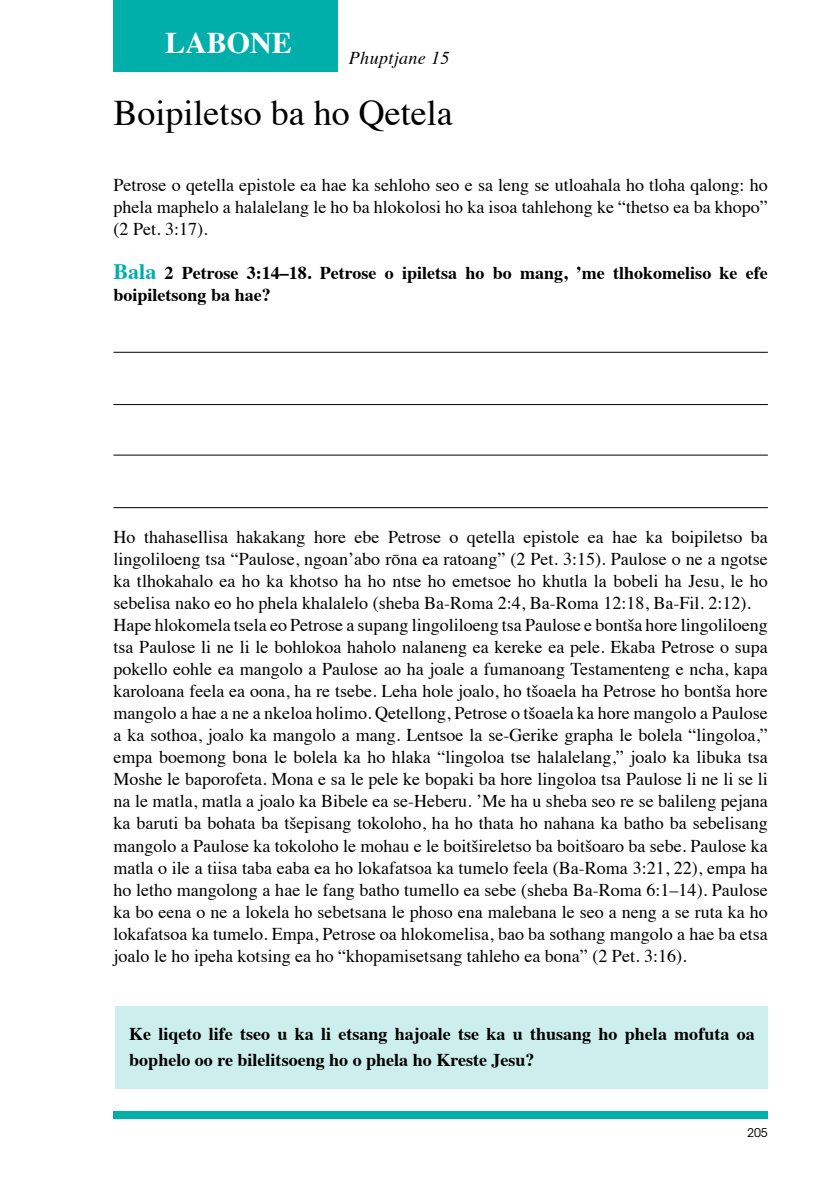
<style>
.page{position:relative;width:840px;height:1191px;background:#fff}
.page>*{position:absolute;margin:0;border:0;box-sizing:border-box;transform-origin:0 0}
.t1{font:36px "Times";color:#000}
.t2{font:700 30px "Times";color:#fff}
.t3{font:18px/22px "Times";color:#000;text-align:justify}
.t4{font:700 18px/22px "Times";color:#000}
.t5{font:italic 18px "Times";letter-spacing:.02em;color:#000}
.t6{font:12px "ITC Avant Garde Std";color:#000}
.s1{font-size:22px;color:#00afaa}
</style>
<div class="page">
<div style="left:113px;top:1111px;width:654px;height:8px;background:#00afaa"></div>
<div style="left:113px;top:0;width:225px;height:71px;background:#00afaa"></div>
<hr style="left:113px;top:404px;width:654px;height:1px;background:#000">
<hr style="left:113px;top:352px;width:654px;height:1px;background:#000">
<hr style="left:113px;top:507px;width:654px;height:1px;background:#000">
<hr style="left:113px;top:454px;width:654px;height:1px;background:#000">
<div style="left:115px;top:1006px;width:652px;height:82px;background:#ccefee"></div>
<h2 class="t2" style="left:165px;top:14px;width:128px">LABONE</h2>
<p class="t5" style="left:349px;top:42px;width:102px">Phuptjane 15</p>
<h1 class="t1" style="left:113px;top:80px;width:340px">Boipiletso ba ho Qetela</h1>
<p class="t3" style="left:113px;top:173px;width:655px">Petrose o qetella epistole ea hae ka sehloho seo e sa leng se utloahala ho tloha qalong: ho phela maphelo a halalelang le ho ba hlokolosi ho ka isoa tahlehong ke “thetso ea ba khopo” (2 Pet. 3:17).</p>
<p class="t4" style="left:113px;top:260px;width:655px"><span class="s1">Bala</span> 2 Petrose 3:14–18. Petrose o ipiletsa ho bo mang, ’me tlhokomeliso ke efe boipiletsong ba hae?</p>
<p class="t3" style="left:113px;top:525px;width:655px;text-align:left">Ho thahasellisa hakakang hore ebe Petrose o qetella epistole ea hae ka boipiletso ba lingoliloeng tsa “Paulose, ngoan’abo rōna ea ratoang” (2 Pet. 3:15). Paulose o ne a ngotse ka tlhokahalo ea ho ka khotso ha ho ntse ho emetsoe ho khutla la bobeli ha Jesu, le ho sebelisa nako eo ho phela khalalelo (sheba Ba-Roma 2:4, Ba-Roma 12:18, Ba-Fil. 2:12).<br>Hape hlokomela tsela eo Petrose a supang lingoliloeng tsa Paulose e bontša hore lingoliloeng tsa Paulose li ne li le bohlokoa haholo nalaneng ea kereke ea pele. Ekaba Petrose o supa pokello eohle ea mangolo a Paulose ao ha joale a fumanoang Testamenteng e ncha, kapa karoloana feela ea oona, ha re tsebe. Leha hole joalo, ho tšoaela ha Petrose ho bontša hore mangolo a hae a ne a nkeloa holimo. Qetellong, Petrose o tšoaela ka hore mangolo a Paulose a ka sothoa, joalo ka mangolo a mang. Lentsoe la se-Gerike grapha le bolela “lingoloa,” empa boemong bona le bolela ka ho hlaka “lingoloa tse halalelang,” joalo ka libuka tsa Moshe le baporofeta. Mona e sa le pele ke bopaki ba hore lingoloa tsa Paulose li ne li se li na le matla, matla a joalo ka Bibele ea se-Heberu. ’Me ha u sheba seo re se balileng pejana ka baruti ba bohata ba tšepisang tokoloho, ha ho thata ho nahana ka batho ba sebelisang mangolo a Paulose ka tokoloho le mohau e le boitšireletso ba boitšoaro ba sebe. Paulose ka matla o ile a tiisa taba eaba ea ho lokafatsoa ka tumelo feela (Ba-Roma 3:21, 22), empa ha ho letho mangolong a hae le fang batho tumello ea sebe (sheba Ba-Roma 6:1–14). Paulose ka bo eena o ne a lokela ho sebetsana le phoso ena malebana le seo a neng a se ruta ka ho lokafatsoa ka tumelo. Empa, Petrose oa hlokomelisa, bao ba sothang mangolo a hae ba etsa joalo le ho ipeha kotsing ea ho “khopamisetsang tahleho ea bona” (2 Pet. 3:16).</p>
<p class="t4" style="left:129px;top:1018px;width:626px;line-height:26px">Ke liqeto life tseo u ka li etsang hajoale tse ka u thusang ho phela mofuta oa bophelo oo re bilelitsoeng ho o phela ho Kreste Jesu?</p>
<p class="t6" style="left:746px;top:1125px;width:22px">205</p>
</div>
